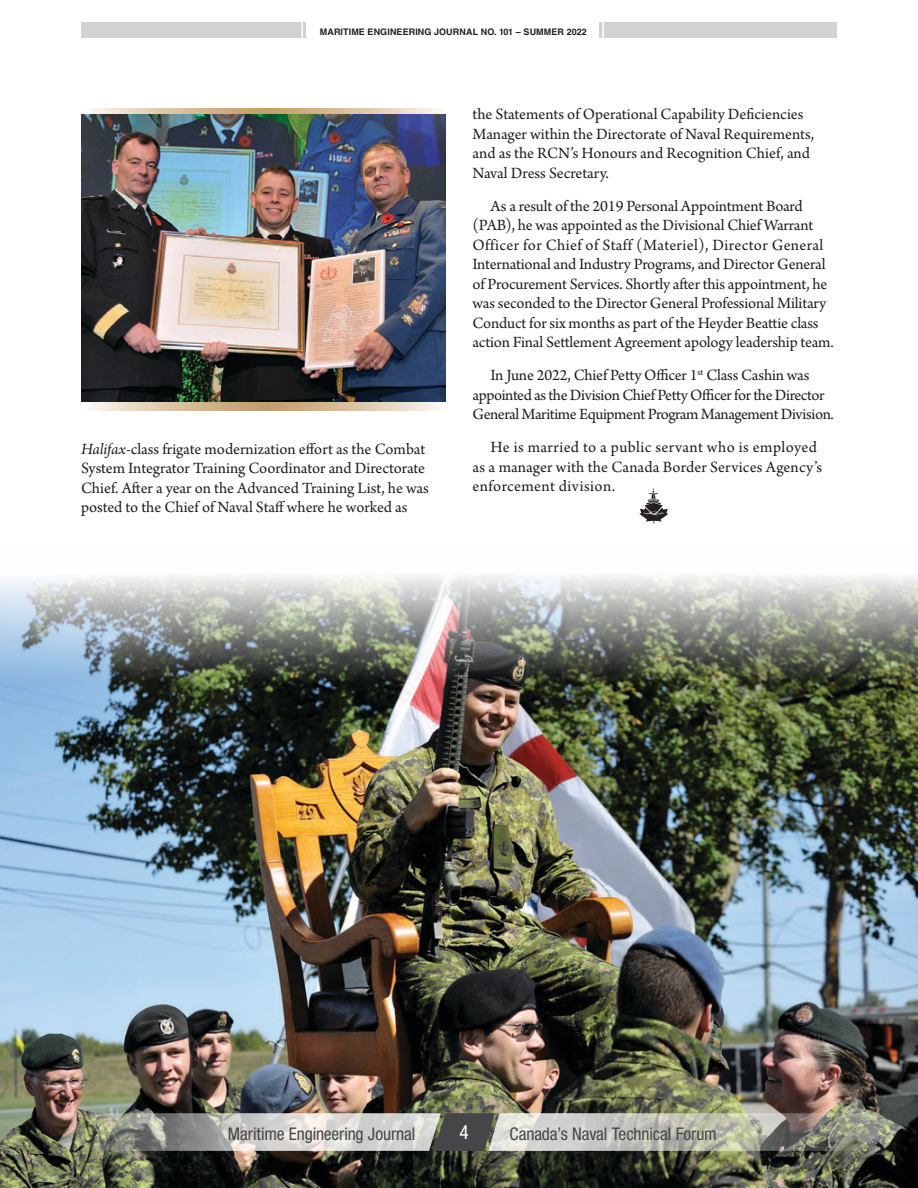
<style>
.page{position:relative;width:918px;height:1188px;background:#fff}
.page>*{position:absolute;margin:0;border:0;box-sizing:border-box;transform-origin:0 0}
.t1{font:condensed 19.5px "Helvetica Neue LT Std";color:#fff}
.t2{font:condensed 17.55px "Helvetica Neue LT Std";letter-spacing:-.005em;color:#454647}
.Body{font:16.5px/19.5px "Arno Pro";letter-spacing:-.01em;color:#231f20}
.Body-2{font:16.5px/19.5px "Arno Pro";letter-spacing:.02em;color:#231f20}
.t3{font:700 9px "Helvetica LT Std";letter-spacing:.01em;color:#231f20}
.s1{font-style:italic}
</style>
<div class="page">
<div style="left:81px;top:23px;width:225px;height:15px;background:#d1d2d4"></div>
<div style="left:599px;top:23px;width:238px;height:15px;background:#d1d2d4"></div>
<svg style="left:302px;top:23px;width:1px;height:15px"></svg>
<hr style="left:602px;top:16px;width:2px;height:29px;background:#fff">
<img style="left:0;top:576px;width:918px;height:612px">
<img style="left:0;top:1113px;width:918px;height:38px">
<svg style="left:639px;top:488px;width:29px;height:35px"></svg>
<svg style="left:90px;top:108px;width:351px;height:302px;background:#dcc5a3"></svg>
<img style="left:81px;top:114px;width:365px;height:288px">
<p class="t3" style="left:320px;top:26px;width:269px">MARITIME ENGINEERING JOURNAL NO. 101 – SUMMER 2022</p>
<p class="Body" style="left:81px;top:440px;width:350px"><span class="s1">Halifax</span>-class frigate modernization effort as the Combat System Integrator Training Coordinator and Directorate Chief. After a year on the Advanced Training List, he was posted to the Chief of Naval Staff where he worked as</p>
<p class="Body" style="left:472px;top:105px;width:343px">the Statements of Operational Capability Deficiencies Manager within the Directorate of Naval Requirements, and as the RCN’s Honours and Recognition Chief, and Naval Dress Secretary.</p>
<p class="Body" style="left:472px;top:197px;width:363px;text-indent:18px">As a result of the 2019 Personal Appointment Board (PAB), he was appointed as the Divisional Chief Warrant Officer for Chief of Staff (Materiel), Director General International and Industry Programs, and Director General of Procurement Services. Shortly after this appointment, he was seconded to the Director General Professional Military Conduct for six months as part of the Heyder Beattie class action Final Settlement Agreement apology leadership team.</p>
<p class="Body" style="left:472px;top:366px;width:363px;text-align:center">In June 2022, Chief Petty Officer 1<sup>st</sup> Class Cashin was appointed as the Division Chief Petty Officer for the Director<br>General Maritime Equipment Program Management Division.</p>
<p class="Body-2" style="left:472px;top:438px;width:351px;text-indent:18px">He is married to a public servant who is employed as a manager with the Canada Border Services Agency’s enforcement division.</p>
<p class="t2" style="left:228px;top:1124px;width:189px">Maritime Engineering Journal</p>
<p class="t1" style="left:460px;top:1121px;width:11px">4</p>
<p class="t2" style="left:510px;top:1123px;width:209px">Canada’s Naval Technical Forum</p>
</div>
